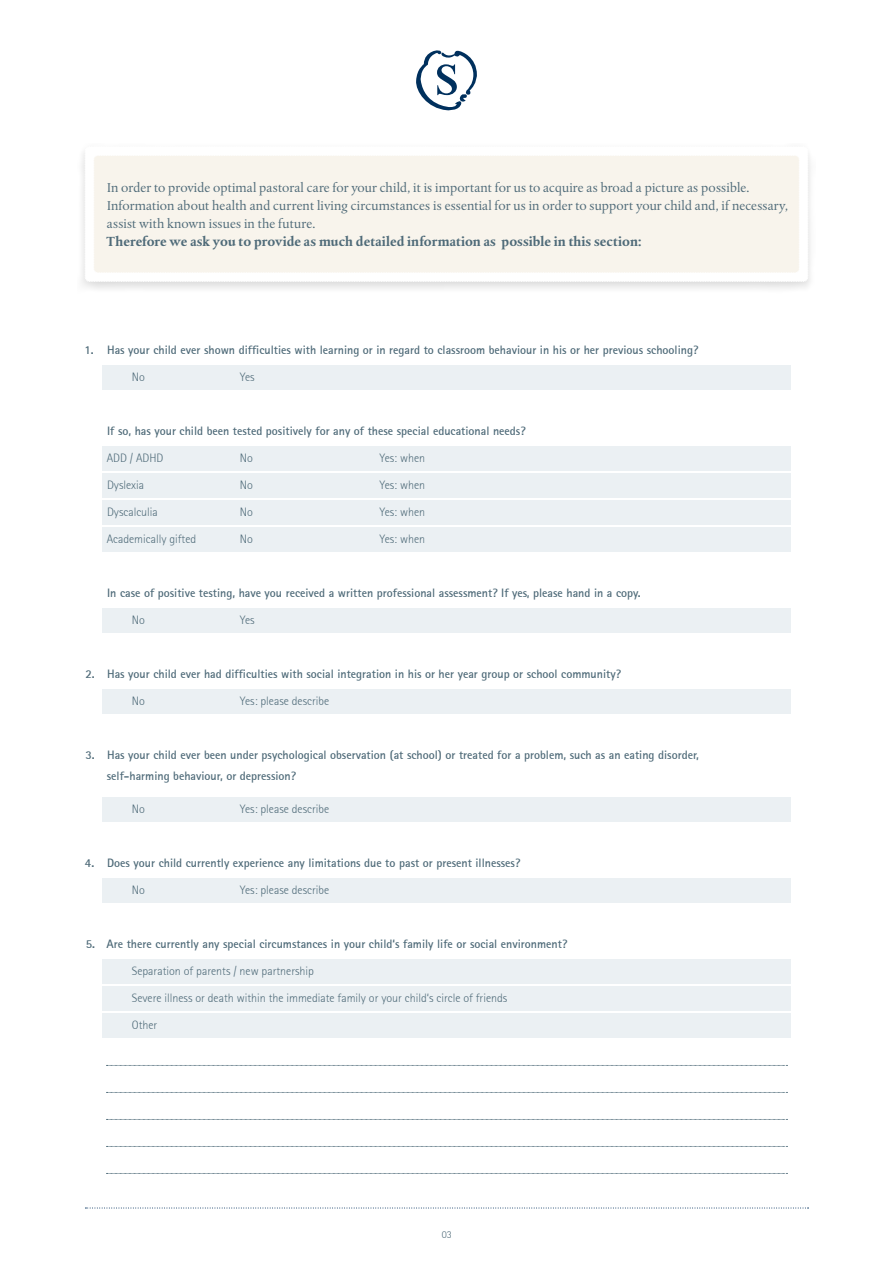
<style>
.page{position:relative;width:893px;height:1263px;background:#fff}
.page>*{position:absolute;margin:0;border:0;box-sizing:border-box;transform-origin:0 0}
.t1{font:13.5px/18px "DTL Albertina ST";letter-spacing:.005em;color:#4e6a78}
.t2{font:700 13.5px "DTL Albertina ST";letter-spacing:.005em;color:#4e6a78}
.t3{font:700 12px/21px "Rotis Sans Serif";color:#4e6a78}
.t4{font:300 12px "Rotis Sans Serif";color:#4e6a78}
.t5{font:300 10.5px "Rotis Sans Serif";color:#4e6a78}
</style>
<div class="page">
<div style="left:102px;top:797px;width:689px;height:25px;background:#ebf0f3"></div>
<div style="left:102px;top:878px;width:689px;height:25px;background:#ebf0f3"></div>
<div style="left:102px;top:527px;width:689px;height:25px;background:#ebf0f3"></div>
<div style="left:102px;top:608px;width:689px;height:25px;background:#ebf0f3"></div>
<div style="left:102px;top:689px;width:689px;height:25px;background:#ebf0f3"></div>
<div style="left:102px;top:959px;width:689px;height:25px;background:#ebf0f3"></div>
<div style="left:102px;top:986px;width:689px;height:25px;background:#ebf0f3"></div>
<div style="left:102px;top:1013px;width:689px;height:25px;background:#ebf0f3"></div>
<div style="left:102px;top:365px;width:689px;height:25px;background:#ebf0f3"></div>
<div style="left:102px;top:446px;width:689px;height:25px;background:#ebf0f3"></div>
<div style="left:102px;top:473px;width:689px;height:25px;background:#ebf0f3"></div>
<div style="left:102px;top:500px;width:689px;height:25px;background:#ebf0f3"></div>
<svg style="left:85px;top:1207px;width:723px;height:1px"></svg>
<div style="left:77px;top:143px;width:738px;height:150px;background:#000;opacity:.15"></div>
<svg style="left:85px;top:147px;width:723px;height:135px"></svg>
<div style="left:93px;top:155px;width:707px;height:118px;background:#f8f4ec"></div>
<svg style="left:416px;top:50px;width:61px;height:60px"></svg>
<svg style="left:106px;top:1092px;width:681px;height:1px"></svg>
<svg style="left:106px;top:1065px;width:681px;height:1px"></svg>
<svg style="left:106px;top:1119px;width:681px;height:1px"></svg>
<svg style="left:106px;top:1146px;width:681px;height:1px"></svg>
<svg style="left:106px;top:1173px;width:681px;height:1px"></svg>
<p class="t1" style="left:107px;top:179px;width:683px">In order to provide optimal pastoral care for your child, it is important for us to acquire as broad a picture as possible.<br>Information about health and current living circumstances is essential for us in order to support your child and, if necessary, assist with known issues in the future.</p>
<p class="t2" style="left:106px;top:233px;width:536px">Therefore we ask you to provide as much detailed information as possible in this section:</p>
<p class="t3" style="left:84px;top:339px;width:11px">1.</p>
<p class="t3" style="left:107px;top:339px;width:593px">Has your child ever shown difficulties with learning or in regard to classroom behaviour in his or her previous schooling?</p>
<p class="t4" style="left:132px;top:370px;width:15px">No</p>
<p class="t4" style="left:240px;top:370px;width:16px">Yes</p>
<p class="t3" style="left:107px;top:420px;width:420px">If so, has your child been tested positively for any of these special educational needs?</p>
<p class="t4" style="left:107px;top:451px;width:58px">ADD / ADHD</p>
<p class="t4" style="left:240px;top:451px;width:15px">No</p>
<p class="t4" style="left:379px;top:451px;width:47px">Yes: when</p>
<p class="t4" style="left:107px;top:478px;width:39px">Dyslexia</p>
<p class="t4" style="left:240px;top:478px;width:15px">No</p>
<p class="t4" style="left:379px;top:478px;width:47px">Yes: when</p>
<p class="t4" style="left:107px;top:505px;width:52px">Dyscalculia</p>
<p class="t4" style="left:240px;top:505px;width:15px">No</p>
<p class="t4" style="left:379px;top:505px;width:47px">Yes: when</p>
<p class="t4" style="left:107px;top:532px;width:91px">Academically gifted</p>
<p class="t4" style="left:240px;top:532px;width:15px">No</p>
<p class="t4" style="left:379px;top:532px;width:47px">Yes: when</p>
<p class="t3" style="left:107px;top:582px;width:535px">In case of positive testing, have you received a written professional assessment? If yes, please hand in a copy.</p>
<p class="t4" style="left:132px;top:613px;width:15px">No</p>
<p class="t4" style="left:240px;top:613px;width:16px">Yes</p>
<p class="t3" style="left:85px;top:663px;width:11px">2.</p>
<p class="t3" style="left:107px;top:663px;width:515px">Has your child ever had difficulties with social integration in his or her year group or school community?</p>
<p class="t4" style="left:132px;top:694px;width:15px">No</p>
<p class="t4" style="left:240px;top:694px;width:91px">Yes: please describe</p>
<p class="t3" style="left:86px;top:744px;width:11px">3.</p>
<p class="t3" style="left:107px;top:744px;width:594px">Has your child ever been under psychological observation (at school) or treated for a problem, such as an eating disorder, self-harming behaviour, or depression?</p>
<p class="t4" style="left:132px;top:802px;width:15px">No</p>
<p class="t4" style="left:240px;top:802px;width:91px">Yes: please describe</p>
<p class="t3" style="left:85px;top:852px;width:11px">4.</p>
<p class="t3" style="left:107px;top:852px;width:415px">Does your child currently experience any limitations due to past or present illnesses?</p>
<p class="t4" style="left:132px;top:883px;width:15px">No</p>
<p class="t4" style="left:240px;top:883px;width:91px">Yes: please describe</p>
<p class="t3" style="left:86px;top:933px;width:11px">5.</p>
<p class="t3" style="left:107px;top:933px;width:462px">Are there currently any special circumstances in your child‘s family life or social environment?</p>
<p class="t4" style="left:132px;top:964px;width:184px">Separation of parents / new partnership</p>
<p class="t4" style="left:132px;top:991px;width:377px">Severe illness or death within the immediate family or your child‘s circle of friends</p>
<p class="t4" style="left:132px;top:1018px;width:27px">Other</p>
<p class="t5" style="left:442px;top:1228px;width:12px">03</p>
</div>
